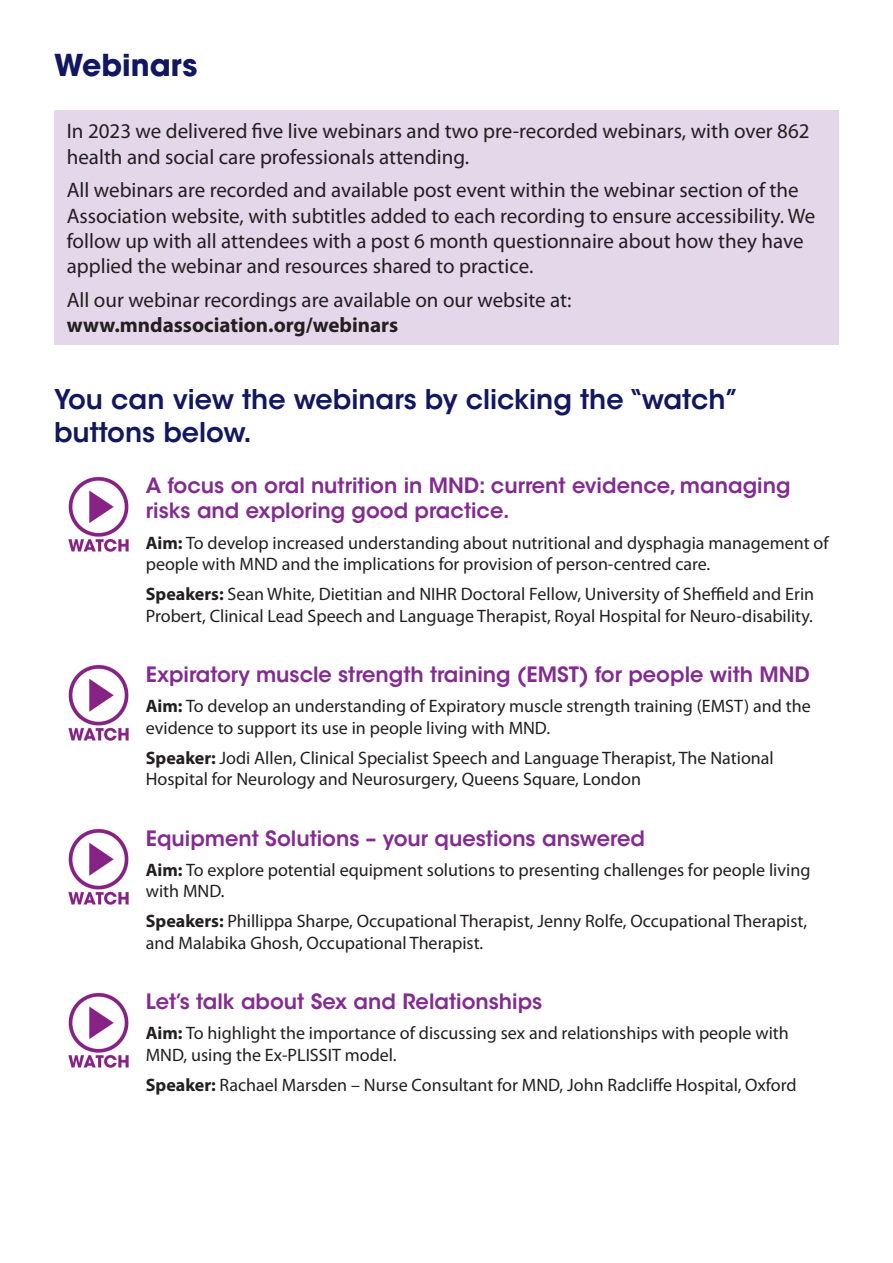
<style>
.page{position:relative;width:893px;height:1263px;background:#fff}
.page>*{position:absolute;margin:0;border:0;box-sizing:border-box;transform-origin:0 0}
.t1{font:700 30px "ITC Avant Garde Std";color:#121761}
.Body{font:600 27px/32.4px "ITC Avant Garde Std";color:#121761}
.Body-2{font:21px/25.2px "Myriad Pro";color:#231f20}
.Ed_head{font:600 21px/25.2px "ITC Avant Garde Std";color:#832b91}
.t2{font:18px/21.6px "Myriad Pro";color:#231f20}
.s1{font-weight:700}
</style>
<div class="page">
<div style="left:54px;top:110px;width:785px;height:235px;background:#e4d7e9"></div>
<img style="left:68px;top:476px;width:61px;height:76px">
<img style="left:68px;top:664px;width:61px;height:77px">
<img style="left:68px;top:828px;width:61px;height:76px">
<img style="left:68px;top:992px;width:61px;height:76px">
<p class="t1" style="left:54px;top:45px;width:145px">Webinars</p>
<p class="Body-2" style="left:67px;top:118px;width:744px">In 2023 we delivered five live webinars and two pre-recorded webinars, with over 862 health and social care professionals attending.</p>
<p class="Body-2" style="left:67px;top:177px;width:750px">All webinars are recorded and available post event within the webinar section of the Association website, with subtitles added to each recording to ensure accessibility. We follow up with all attendees with a post 6 month questionnaire about how they have applied the webinar and resources shared to practice.</p>
<p class="Body-2" style="left:67px;top:287px;width:506px">All our webinar recordings are available on our website at: <span class="s1">www.mndassociation.org/webinars</span></p>
<p class="Body" style="left:54px;top:383px;width:687px">You can view the webinars by clicking the “watch” buttons below.</p>
<p class="Ed_head" style="left:146px;top:473px;width:646px">A focus on oral nutrition in MND: current evidence, managing risks and exploring good practice.</p>
<p class="t2" style="left:146px;top:531px;width:684px"><span class="s1">Aim:</span> To develop increased understanding about nutritional and dysphagia management of people with MND and the implications for provision of person-centred care.</p>
<p class="t2" style="left:146px;top:583px;width:670px"><span class="s1">Speakers:</span> Sean White, Dietitian and NIHR Doctoral Fellow, University of Sheffield and Erin<br>Probert, Clinical Lead Speech and Language Therapist, Royal Hospital for Neuro-disability.</p>
<p class="Ed_head" style="left:146px;top:662px;width:666px">Expiratory muscle strength training (EMST) for people with MND</p>
<p class="t2" style="left:146px;top:695px;width:666px"><span class="s1">Aim:</span> To develop an understanding of Expiratory muscle strength training (EMST) and the evidence to support its use in people living with MND.</p>
<p class="t2" style="left:146px;top:747px;width:629px"><span class="s1">Speaker:</span> Jodi Allen, Clinical Specialist Speech and Language Therapist, The National<br>Hospital for Neurology and Neurosurgery, Queens Square, London</p>
<p class="Ed_head" style="left:146px;top:825px;width:501px">Equipment Solutions – your questions answered</p>
<p class="t2" style="left:146px;top:858px;width:666px"><span class="s1">Aim:</span> To explore potential equipment solutions to presenting challenges for people living with MND.</p>
<p class="t2" style="left:146px;top:910px;width:663px"><span class="s1">Speakers:</span> Phillippa Sharpe, Occupational Therapist, Jenny Rolfe, Occupational Therapist, and Malabika Ghosh, Occupational Therapist.</p>
<p class="Ed_head" style="left:146px;top:989px;width:398px">Let’s talk about Sex and Relationships</p>
<p class="t2" style="left:146px;top:1022px;width:644px"><span class="s1">Aim:</span> To highlight the importance of discussing sex and relationships with people with<br>MND, using the Ex-PLISSIT model.</p>
<p class="t2" style="left:146px;top:1074px;width:652px"><span class="s1">Speaker:</span> Rachael Marsden – Nurse Consultant for MND, John Radcliffe Hospital, Oxford</p>
</div>
